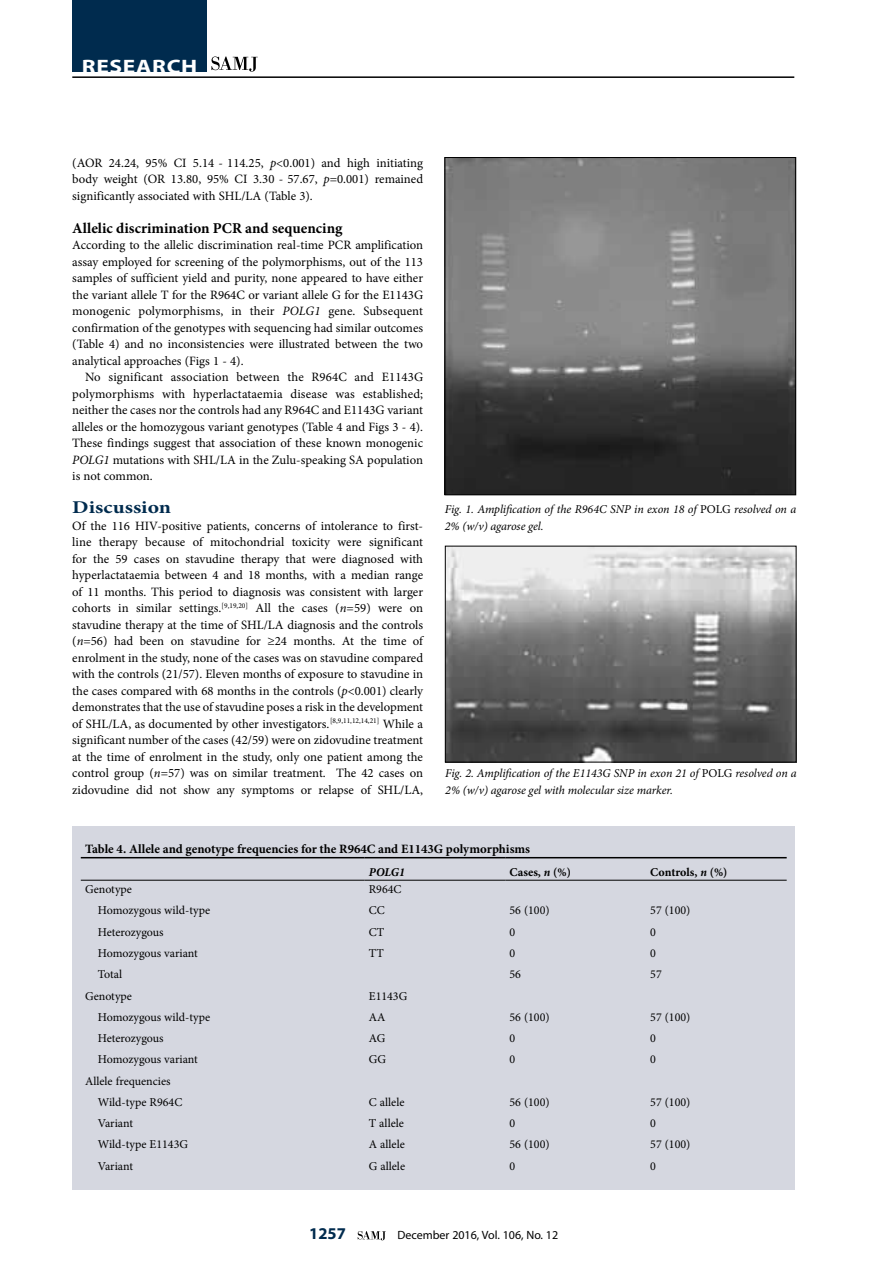
<style>
.page{position:relative;width:893px;height:1263px;background:#fff}
.page>*{position:absolute;margin:0;border:0;box-sizing:border-box;transform-origin:0 0}
.t1{font:700 19.5px "Myriad Pro";letter-spacing:.03em;color:#fff;scale:1.2 1}
.t2{font:700 18px "Minion Pro";color:#002b4e;scale:1.2 1}
.t3{font:700 16.5px "Myriad Pro";color:#002b4e}
.t4{font:700 15px "Minion Pro";color:#000}
.t5{font:12.75px/16.5px "Minion Pro";color:#000;text-align:justify}
.t6{font:700 12.75px "Minion Pro";color:#000}
.t7{font:12px/21.3px "Minion Pro";color:#000}
.t8{font:italic 12px/16.5px "Minion Pro";letter-spacing:-.01em;color:#000}
.t9{font:12px "Myriad Pro";color:#000}
.t10{font:700 12px "Minion Pro";color:#000}
.t11{font:italic 700 12px "Minion Pro";letter-spacing:-.005em;color:#000}
.s1{font-style:italic}
.s2{font-style:normal}
</style>
<div class="page">
<svg style="left:358px;top:1231px;width:28px;height:9px"></svg>
<hr style="left:72px;top:76px;width:722px;height:2px;background:#000">
<div style="left:72px;top:0;width:135px;height:72px;background:#002b4e"></div>
<svg style="left:211px;top:57px;width:47px;height:15px"></svg>
<img style="left:447px;top:159px;width:347px;height:334px">
<div style="left:445px;top:157px;width:351px;height:338px;border:1px solid #000"></div>
<img style="left:447px;top:548px;width:347px;height:212px">
<div style="left:445px;top:546px;width:351px;height:216px;border:1px solid #000"></div>
<div style="left:72px;top:827px;width:723px;height:363px;background:#d5d7e0"></div>
<hr style="left:81px;top:857px;width:284px;height:1px;background:#000">
<hr style="left:365px;top:857px;width:140px;height:1px;background:#000">
<hr style="left:505px;top:857px;width:141px;height:1px;background:#000">
<hr style="left:646px;top:857px;width:141px;height:1px;background:#000">
<hr style="left:81px;top:880px;width:284px;height:1px;background:#000">
<hr style="left:365px;top:880px;width:140px;height:1px;background:#000">
<hr style="left:505px;top:880px;width:141px;height:1px;background:#000">
<hr style="left:646px;top:880px;width:141px;height:1px;background:#000">
<h1 class="t1" style="left:82px;top:54px;width:98px">RESEARCH</h1>
<p class="t5" style="left:72px;top:154px;width:352px">(AOR 24.24, 95% CI 5.14 - 114.25, <span class="s1">p</span>&lt;0.001) and high initiating body weight (OR 13.80, 95% CI 3.30 - 57.67, <span class="s1">p</span>=0.001) remained significantly associated with SHL/LA (Table 3).</p>
<p class="t4" style="left:72px;top:217px;width:272px">Allelic discrimination PCR and sequencing</p>
<p class="t5" style="left:72px;top:237px;width:352px">According to the allelic discrimination real-time PCR amplification assay employed for screening of the polymorphisms, out of the 113 samples of sufficient yield and purity, none appeared to have either the variant allele T for the R964C or variant allele G for the E1143G monogenic polymorphisms, in their <span class="s1">POLG1</span> gene. Subsequent confirmation of the genotypes with sequencing had similar outcomes (Table 4) and no inconsistencies were illustrated between the two analytical approaches (Figs 1 - 4).</p>
<p class="t5" style="left:72px;top:369px;width:352px;text-indent:13px">No significant association between the R964C and E1143G polymorphisms with hyperlactataemia disease was established; neither the cases nor the controls had any R964C and E1143G variant alleles or the homozygous variant genotypes (Table 4 and Figs 3 - 4).<br>These findings suggest that association of these known monogenic <span class="s1">POLG1</span> mutations with SHL/LA in the Zulu-speaking SA population is not common.</p>
<h2 class="t2" style="left:72px;top:495px;width:84px">Discussion</h2>
<p class="t5" style="left:72px;top:517px;width:352px">Of the 116 HIV-positive patients, concerns of intolerance to first&shy;line therapy because of mitochondrial toxicity were significant for the 59 cases on stavudine therapy that were diagnosed with hyperlactataemia between 4 and 18 months, with a median range of 11 months. This period to diagnosis was consistent with larger cohorts in similar settings.<sup>[9,19,20]</sup> All the cases (<span class="s1">n</span>=59) were on stavudine therapy at the time of SHL/LA diagnosis and the controls (<span class="s1">n</span>=56) had been on stavudine for ≥24 months. At the time of enrolment in the study, none of the cases was on stavudine compared with the controls (21/57). Eleven months of exposure to stavudine in the cases compared with 68 months in the controls (<span class="s1">p</span>&lt;0.001) clearly demonstrates that the use of stavudine poses a risk in the development of SHL/LA, as documented by other investigators.<sup>[8,9,11,12,14,21]</sup> While a significant number of the cases (42/59) were on zidovudine treatment at the time of enrolment in the study, only one patient among the control group (<span class="s1">n</span>=57) was on similar treatment. The 42 cases on zidovudine did not show any symptoms or relapse of SHL/LA,</p>
<p class="t8" style="left:445px;top:501px;width:353px">Fig. 1. Amplification of the R964C SNP in exon 18 of <span class="s2">POLG</span> resolved on a<br>2% (w/v) agarose gel.</p>
<p class="t8" style="left:445px;top:765px;width:353px">Fig. 2. Amplification of the E1143G SNP in exon 21 of <span class="s2">POLG</span> resolved on a<br>2% (w/v) agarose gel with molecular size marker.</p>
<p class="t6" style="left:85px;top:840px;width:447px">Table 4. Allele and genotype frequencies for the R964C and E1143G polymorphisms</p>
<p class="t11" style="left:369px;top:863px;width:38px">POLG1</p>
<p class="t10" style="left:510px;top:864px;width:63px">Cases, <span class="s1">n</span> (%)</p>
<p class="t10" style="left:650px;top:864px;width:79px">Controls, <span class="s1">n</span> (%)</p>
<p class="t7" style="left:85px;top:879px;width:48px">Genotype</p>
<p class="t7" style="left:369px;top:879px;width:34px">R964C</p>
<p class="t7" style="left:98px;top:900px;width:114px">Homozygous wild-type</p>
<p class="t7" style="left:369px;top:900px;width:18px">CC</p>
<p class="t7" style="left:510px;top:900px;width:42px">56 (100)</p>
<p class="t7" style="left:650px;top:900px;width:42px">57 (100)</p>
<p class="t7" style="left:98px;top:921px;width:67px">Heterozygous</p>
<p class="t7" style="left:369px;top:921px;width:17px">CT</p>
<p class="t7" style="left:510px;top:921px;width:7px">0</p>
<p class="t7" style="left:650px;top:921px;width:7px">0</p>
<p class="t7" style="left:98px;top:942px;width:102px">Homozygous variant</p>
<p class="t7" style="left:369px;top:942px;width:17px">TT</p>
<p class="t7" style="left:510px;top:942px;width:7px">0</p>
<p class="t7" style="left:650px;top:942px;width:7px">0</p>
<p class="t7" style="left:98px;top:964px;width:26px">Total</p>
<p class="t7" style="left:510px;top:964px;width:13px">56</p>
<p class="t7" style="left:650px;top:964px;width:13px">57</p>
<p class="t7" style="left:85px;top:985px;width:48px">Genotype</p>
<p class="t7" style="left:369px;top:985px;width:40px">E1143G</p>
<p class="t7" style="left:98px;top:1006px;width:114px">Homozygous wild-type</p>
<p class="t7" style="left:369px;top:1006px;width:18px">AA</p>
<p class="t7" style="left:510px;top:1006px;width:42px">56 (100)</p>
<p class="t7" style="left:650px;top:1006px;width:42px">57 (100)</p>
<p class="t7" style="left:98px;top:1027px;width:67px">Heterozygous</p>
<p class="t7" style="left:369px;top:1027px;width:18px">AG</p>
<p class="t7" style="left:510px;top:1027px;width:7px">0</p>
<p class="t7" style="left:650px;top:1027px;width:7px">0</p>
<p class="t7" style="left:98px;top:1049px;width:102px">Homozygous variant</p>
<p class="t7" style="left:369px;top:1049px;width:19px">GG</p>
<p class="t7" style="left:510px;top:1049px;width:7px">0</p>
<p class="t7" style="left:650px;top:1049px;width:7px">0</p>
<p class="t7" style="left:98px;top:1070px;width:86px;text-indent:-13px">Allele frequencies<br>Wild-type R964C</p>
<p class="t7" style="left:369px;top:1091px;width:37px">C allele</p>
<p class="t7" style="left:510px;top:1091px;width:42px">56 (100)</p>
<p class="t7" style="left:650px;top:1091px;width:42px">57 (100)</p>
<p class="t7" style="left:98px;top:1113px;width:37px">Variant</p>
<p class="t7" style="left:369px;top:1113px;width:37px">T allele</p>
<p class="t7" style="left:510px;top:1113px;width:7px">0</p>
<p class="t7" style="left:650px;top:1113px;width:7px">0</p>
<p class="t7" style="left:98px;top:1134px;width:92px">Wild-type E1143G</p>
<p class="t7" style="left:369px;top:1134px;width:37px">A allele</p>
<p class="t7" style="left:510px;top:1134px;width:42px">56 (100)</p>
<p class="t7" style="left:650px;top:1134px;width:42px">57 (100)</p>
<p class="t7" style="left:98px;top:1155px;width:37px">Variant</p>
<p class="t7" style="left:369px;top:1155px;width:38px">G allele</p>
<p class="t7" style="left:510px;top:1155px;width:7px">0</p>
<p class="t7" style="left:650px;top:1155px;width:7px">0</p>
<p class="t3" style="left:309px;top:1223px;width:38px">1257</p>
<p class="t9" style="left:397px;top:1228px;width:162px">December 2016, Vol. 106, No. 12</p>
</div>
